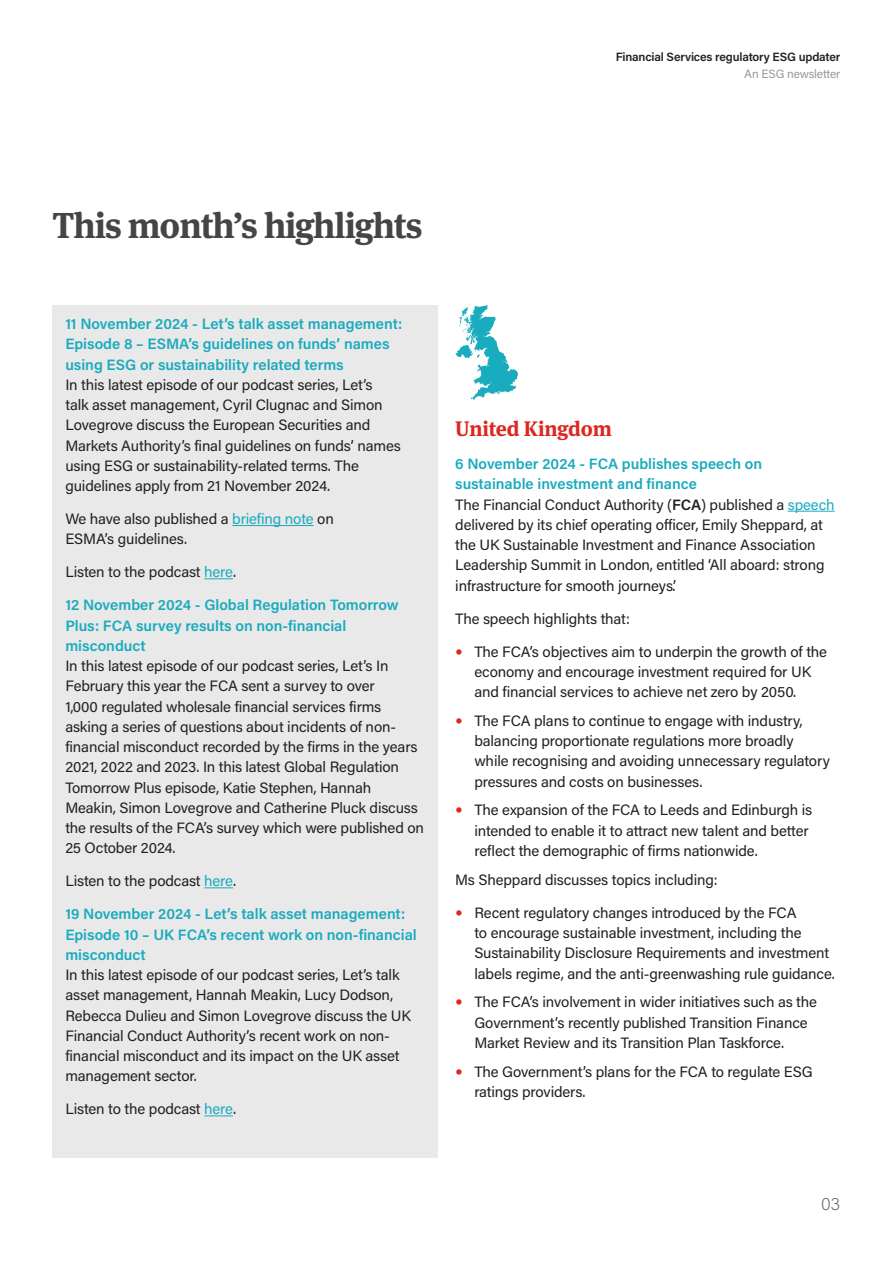
<style>
.page{position:relative;width:893px;height:1263px;background:#fff}
.page>*{position:absolute;margin:0;border:0;box-sizing:border-box;transform-origin:0 0}
.Section_titles{font:700 36px "Meta Serif Pro";letter-spacing:-.03em;color:#454545}
.t1{font:700 21px "Meta Serif Pro";letter-spacing:-.01em;color:#dd2720}
.t2{font:200 18px "Acumin Pro";color:#666}
.P_body{font:15px/20.2px "Acumin Pro";letter-spacing:-.01em;color:#231f20}
.t3{font:600 15px/20.2px "Acumin Pro";color:#19abbe}
.t4{font:600 12px "Acumin Pro";letter-spacing:-.015em;color:#231f20}
.t5{font:12px "Acumin Pro";letter-spacing:-.015em;color:#999}
.s1{color:#19abbe}
.s2{font-weight:600}
.s3{font-family:"Meta Serif Offc Pro";color:#dd2720}
</style>
<div class="page">
<hr style="left:0;top:0;width:1px;height:1263px;background:#bde3e5">
<img style="left:0;top:406px;width:1px;height:857px">
<div style="left:53px;top:305px;width:385px;height:853px;background:#e9e9e9"></div>
<hr style="left:232px;top:525px;width:82px;height:1px;background:#19abbe">
<svg style="left:204px;top:578px;width:29px;height:1px"></svg>
<svg style="left:204px;top:887px;width:29px;height:1px"></svg>
<svg style="left:204px;top:1115px;width:29px;height:1px"></svg>
<svg style="left:455px;top:305px;width:63px;height:95px"></svg>
<hr style="left:788px;top:511px;width:47px;height:1px;background:#19abbe">
<p class="t4" style="left:616px;top:49px;width:226px">Financial Services regulatory ESG updater</p>
<p class="t5" style="left:744px;top:65px;width:98px">An ESG newsletter</p>
<p class="Section_titles" style="left:53px;top:197px;width:371px">This month’s highlights</p>
<h3 class="t3" style="left:65px;top:313px;width:339px">11 November 2024 - Let’s talk asset management:<br>Episode 8 – ESMA’s guidelines on funds’ names using ESG or sustainability related terms</h3>
<p class="P_body" style="left:65px;top:374px;width:337px">In this latest episode of our podcast series, Let’s<br>talk asset management, Cyril Clugnac and Simon Lovegrove discuss the European Securities and Markets Authority’s final guidelines on funds’ names using ESG or sustainability-related terms. The guidelines apply from 21 November 2024.</p>
<p class="P_body" style="left:65px;top:508px;width:270px">We have also published a <span class="s1">briefing note</span> on<br>ESMA’s guidelines.</p>
<p class="P_body" style="left:65px;top:561px;width:172px">Listen to the podcast <span class="s1">here</span>.</p>
<h3 class="t3" style="left:65px;top:594px;width:335px">12 November 2024 - Global Regulation Tomorrow<br>Plus: FCA survey results on non-financial misconduct</h3>
<p class="P_body" style="left:65px;top:655px;width:360px">In this latest episode of our podcast series, Let’s In February this year the FCA sent a survey to over<br>1,000 regulated wholesale financial services firms asking a series of questions about incidents of non&shy;financial misconduct recorded by the firms in the years 2021, 2022 and 2023. In this latest Global Regulation Tomorrow Plus episode, Katie Stephen, Hannah Meakin, Simon Lovegrove and Catherine Pluck discuss the results of the FCA’s survey which were published on 25 October 2024.</p>
<p class="P_body" style="left:65px;top:870px;width:172px">Listen to the podcast <span class="s1">here</span>.</p>
<h3 class="t3" style="left:65px;top:903px;width:353px">19 November 2024 - Let’s talk asset management:<br>Episode 10 – UK FCA’s recent work on non-financial misconduct</h3>
<p class="P_body" style="left:65px;top:964px;width:347px">In this latest episode of our podcast series, Let’s talk asset management, Hannah Meakin, Lucy Dodson, Rebecca Dulieu and Simon Lovegrove discuss the UK Financial Conduct Authority’s recent work on non&shy;financial misconduct and its impact on the UK asset management sector.</p>
<p class="P_body" style="left:65px;top:1098px;width:172px">Listen to the podcast <span class="s1">here</span>.</p>
<h1 class="t1" style="left:455px;top:412px;width:158px">United Kingdom</h1>
<h3 class="t3" style="left:455px;top:453px;width:308px">6 November 2024 - FCA publishes speech on sustainable investment and finance</h3>
<p class="P_body" style="left:455px;top:494px;width:381px">The Financial Conduct Authority (<span class="s2">FCA</span>) published a <span class="s1">speech </span>delivered by its chief operating officer, Emily Sheppard, at the UK Sustainable Investment and Finance Association Leadership Summit in London, entitled ‘All aboard: strong infrastructure for smooth journeys’.</p>
<p class="P_body" style="left:455px;top:608px;width:176px">The speech highlights that:</p>
<p class="P_body" style="left:474px;top:641px;width:354px;text-indent:-19px"><span class="s3">•</span> The FCA’s objectives aim to underpin the growth of the economy and encourage investment required for UK and financial services to achieve net zero by 2050.</p>
<p class="P_body" style="left:474px;top:710px;width:357px;text-indent:-19px"><span class="s3">•</span> The FCA plans to continue to engage with industry, balancing proportionate regulations more broadly while recognising and avoiding unnecessary regulatory pressures and costs on businesses.</p>
<p class="P_body" style="left:474px;top:799px;width:339px;text-indent:-19px"><span class="s3">•</span> The expansion of the FCA to Leeds and Edinburgh is intended to enable it to attract new talent and better reflect the demographic of firms nationwide.</p>
<p class="P_body" style="left:455px;top:869px;width:264px">Ms Sheppard discusses topics including:</p>
<p class="P_body" style="left:474px;top:902px;width:362px;text-indent:-19px"><span class="s3">•</span> Recent regulatory changes introduced by the FCA<br>to encourage sustainable investment, including the Sustainability Disclosure Requirements and investment labels regime, and the anti-greenwashing rule guidance.</p>
<p class="P_body" style="left:474px;top:991px;width:344px;text-indent:-19px"><span class="s3">•</span> The FCA’s involvement in wider initiatives such as the<br>Government’s recently published Transition Finance<br>Market Review and its Transition Plan Taskforce.</p>
<p class="P_body" style="left:474px;top:1060px;width:340px;text-indent:-19px"><span class="s3">•</span> The Government’s plans for the FCA to regulate ESG ratings providers.</p>
<p class="t2" style="left:821px;top:1192px;width:21px">03</p>
</div>
